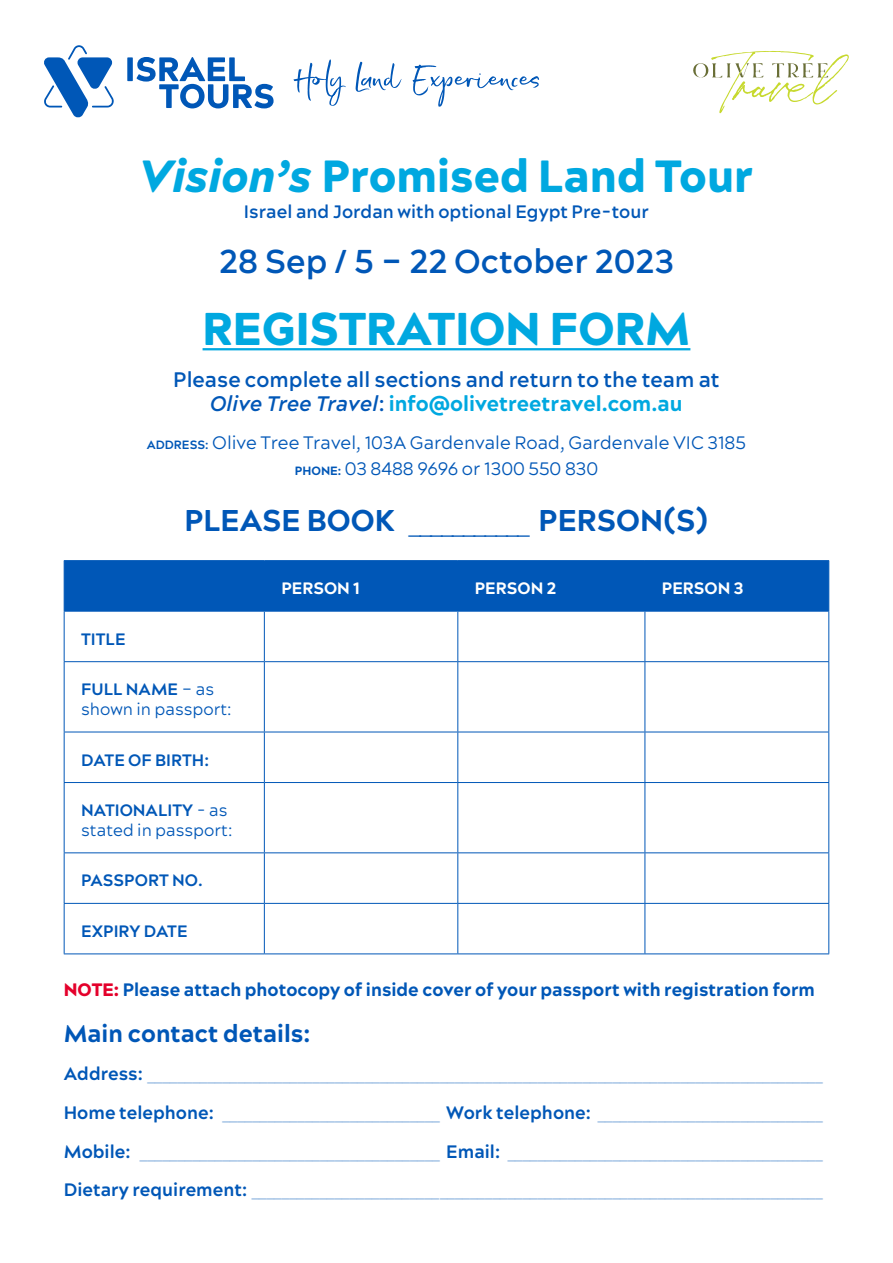
<style>
.page{position:relative;width:893px;height:1263px;background:#fff}
.page>*{position:absolute;margin:0;border:0;box-sizing:border-box;transform-origin:0 0}
.t1{font:900 45.9px "Acherus Grotesque";color:#00a8e0}
.t2{font:900 45px "Acherus Grotesque";color:#00a8e0}
.t3{font:600 33px "Acherus Grotesque";color:#0057b7}
.t4{font:800 30px "Acherus Grotesque";color:#0057b7}
.t5{font:800 24px "Acherus Grotesque";color:#0057b7}
.t6{font:600 21px/24px "Acherus Grotesque";color:#0057b7;text-align:center}
.t7{font:300 18px/38.5px "Acherus Grotesque";color:#80abdb;text-align:justify}
.t8{font:18px/25.8px "Acherus Grotesque";color:#0057b7;text-align:center}
.t9{font:800 18px "Acherus Grotesque";color:#0057b7}
.t10{font:600 18px "Acherus Grotesque";color:#0057b7}
.t11{font:16.5px/19.8px "Acherus Grotesque";color:#0057b7}
.t12{font:700 16.5px "Acherus Grotesque";color:#0057b7}
.t13{font:800 16.5px "Acherus Grotesque";color:#fff}
.s1{font-style:italic}
.s2{font-family:"Acherus Grotesque Sem Bd Ita";font-weight:400}
.s3{font-weight:800;color:#00a8e0}
.s4{font-weight:700;font-size:12px}
.s5{font-weight:800;font-size:12px}
.s6{font-weight:200}
.s7{font-weight:700}
.s8{font-weight:900;color:#e4002b}
.s9{font-weight:700;color:#0057b7}
</style>
<div class="page">
<svg style="left:44px;top:45px;width:230px;height:73px"></svg>
<svg style="left:294px;top:59px;width:245px;height:48px"></svg>
<svg style="left:693px;top:51px;width:156px;height:62px"></svg>
<hr style="left:203px;top:348px;width:487px;height:2px;background:#00a8e0">
<div style="left:65px;top:561px;width:763px;height:50px;background:#0057b7"></div>
<hr style="left:64px;top:560px;width:200px;height:1px;background:#0057b7">
<hr style="left:64px;top:561px;width:1px;height:50px;background:#0057b7">
<hr style="left:264px;top:560px;width:194px;height:1px;background:#0057b7">
<hr style="left:264px;top:561px;width:1px;height:50px;background:#0057b7">
<hr style="left:458px;top:560px;width:187px;height:1px;background:#0057b7">
<hr style="left:457px;top:561px;width:1px;height:50px;background:#0057b7">
<hr style="left:645px;top:560px;width:184px;height:1px;background:#0057b7">
<hr style="left:645px;top:561px;width:1px;height:50px;background:#0057b7">
<hr style="left:828px;top:561px;width:1px;height:50px;background:#0057b7">
<hr style="left:64px;top:611px;width:200px;height:1px;background:#0057b7">
<hr style="left:64px;top:611px;width:1px;height:50px;background:#0057b7">
<hr style="left:264px;top:611px;width:194px;height:1px;background:#0057b7">
<hr style="left:264px;top:611px;width:1px;height:50px;background:#0057b7">
<hr style="left:458px;top:611px;width:187px;height:1px;background:#0057b7">
<hr style="left:457px;top:611px;width:1px;height:50px;background:#0057b7">
<hr style="left:645px;top:611px;width:184px;height:1px;background:#0057b7">
<hr style="left:645px;top:611px;width:1px;height:50px;background:#0057b7">
<hr style="left:828px;top:611px;width:1px;height:50px;background:#0057b7">
<hr style="left:64px;top:661px;width:200px;height:1px;background:#0057b7">
<hr style="left:64px;top:662px;width:1px;height:70px;background:#0057b7">
<hr style="left:264px;top:661px;width:194px;height:1px;background:#0057b7">
<hr style="left:264px;top:662px;width:1px;height:70px;background:#0057b7">
<hr style="left:458px;top:661px;width:187px;height:1px;background:#0057b7">
<hr style="left:457px;top:662px;width:1px;height:70px;background:#0057b7">
<hr style="left:645px;top:661px;width:184px;height:1px;background:#0057b7">
<hr style="left:645px;top:662px;width:1px;height:70px;background:#0057b7">
<hr style="left:828px;top:662px;width:1px;height:70px;background:#0057b7">
<hr style="left:64px;top:732px;width:200px;height:1px;background:#0057b7">
<hr style="left:64px;top:732px;width:1px;height:50px;background:#0057b7">
<hr style="left:264px;top:732px;width:194px;height:1px;background:#0057b7">
<hr style="left:264px;top:732px;width:1px;height:50px;background:#0057b7">
<hr style="left:458px;top:732px;width:187px;height:1px;background:#0057b7">
<hr style="left:457px;top:732px;width:1px;height:50px;background:#0057b7">
<hr style="left:645px;top:732px;width:184px;height:1px;background:#0057b7">
<hr style="left:645px;top:732px;width:1px;height:50px;background:#0057b7">
<hr style="left:828px;top:732px;width:1px;height:50px;background:#0057b7">
<hr style="left:64px;top:782px;width:200px;height:1px;background:#0057b7">
<hr style="left:64px;top:783px;width:1px;height:69px;background:#0057b7">
<hr style="left:264px;top:782px;width:194px;height:1px;background:#0057b7">
<hr style="left:264px;top:783px;width:1px;height:69px;background:#0057b7">
<hr style="left:458px;top:782px;width:187px;height:1px;background:#0057b7">
<hr style="left:457px;top:783px;width:1px;height:69px;background:#0057b7">
<hr style="left:645px;top:782px;width:184px;height:1px;background:#0057b7">
<hr style="left:645px;top:783px;width:1px;height:69px;background:#0057b7">
<hr style="left:828px;top:783px;width:1px;height:69px;background:#0057b7">
<hr style="left:64px;top:852px;width:200px;height:1px;background:#0057b7">
<hr style="left:64px;top:853px;width:1px;height:50px;background:#0057b7">
<hr style="left:264px;top:852px;width:194px;height:1px;background:#0057b7">
<hr style="left:264px;top:853px;width:1px;height:50px;background:#0057b7">
<hr style="left:458px;top:852px;width:187px;height:1px;background:#0057b7">
<hr style="left:457px;top:853px;width:1px;height:50px;background:#0057b7">
<hr style="left:645px;top:852px;width:184px;height:1px;background:#0057b7">
<hr style="left:645px;top:853px;width:1px;height:50px;background:#0057b7">
<hr style="left:828px;top:853px;width:1px;height:50px;background:#0057b7">
<hr style="left:64px;top:903px;width:200px;height:1px;background:#0057b7">
<hr style="left:64px;top:904px;width:1px;height:49px;background:#0057b7">
<hr style="left:264px;top:903px;width:194px;height:1px;background:#0057b7">
<hr style="left:264px;top:904px;width:1px;height:49px;background:#0057b7">
<hr style="left:458px;top:903px;width:187px;height:1px;background:#0057b7">
<hr style="left:457px;top:904px;width:1px;height:49px;background:#0057b7">
<hr style="left:645px;top:903px;width:184px;height:1px;background:#0057b7">
<hr style="left:645px;top:904px;width:1px;height:49px;background:#0057b7">
<hr style="left:828px;top:904px;width:1px;height:49px;background:#0057b7">
<hr style="left:64px;top:953px;width:200px;height:1px;background:#0057b7">
<hr style="left:264px;top:953px;width:194px;height:1px;background:#0057b7">
<hr style="left:458px;top:953px;width:187px;height:1px;background:#0057b7">
<hr style="left:645px;top:953px;width:184px;height:1px;background:#0057b7">
<h2 class="t2" style="left:140px;top:147px;width:615px"><span class="s1">Vision’s</span> Promised Land Tour</h2>
<p class="t10" style="left:244px;top:200px;width:407px">Israel and Jordan with optional Egypt Pre-tour</p>
<h3 class="t3" style="left:219px;top:240px;width:456px">28 Sep / 5 – 22 October 2023</h3>
<h1 class="t1" style="left:203px;top:299px;width:489px">REGISTRATION FORM</h1>
<p class="t6" style="left:173px;top:367px;width:548px">Please complete all sections and return to the team at<br><span class="s2">Olive Tree Travel</span>: <span class="s3">info@olivetreetravel.com.au</span></p>
<p class="t8" style="left:147px;top:429px;width:601px"><span class="s4">ADDRESS:</span> Olive Tree Travel, 103A Gardenvale Road, Gardenvale VIC 3185<br><span class="s5">PHONE:</span> 03 8488 9696 or 1300 550 830</p>
<h3 class="t4" style="left:184px;top:501px;width:526px">PLEASE BOOK <span class="s6">___________</span> PERSON(S)</h3>
<p class="t12" style="left:81px;top:628px;width:46px">TITLE</p>
<p class="t11" style="left:81px;top:679px;width:152px"><span class="s7">FULL NAME</span> – as shown in passport:</p>
<p class="t12" style="left:81px;top:749px;width:129px">DATE OF BIRTH:</p>
<p class="t11" style="left:81px;top:800px;width:153px"><span class="s7">NATIONALITY</span> - as stated in passport:</p>
<p class="t12" style="left:81px;top:870px;width:123px">PASSPORT NO.</p>
<p class="t12" style="left:81px;top:920px;width:108px">EXPIRY DATE</p>
<p class="t13" style="left:281px;top:578px;width:80px">PERSON 1</p>
<p class="t13" style="left:475px;top:578px;width:83px">PERSON 2</p>
<p class="t13" style="left:662px;top:578px;width:83px">PERSON 3</p>
<p class="t9" style="left:64px;top:978px;width:753px"><span class="s8">NOTE:</span> Please attach photocopy of inside cover of your passport with registration form</p>
<h3 class="t5" style="left:64px;top:1018px;width:248px">Main contact details:</h3>
<p class="t7" style="left:64px;top:1054px;width:761px"><span class="s9">Address:</span> __________________________________________________________________________________________ <span class="s9">Home telephone:</span> _____________________________ <span class="s9">Work telephone:</span> ______________________________ <span class="s9">Mobile:</span> ________________________________________ <span class="s9">Email:</span> __________________________________________ <span class="s9">Dietary requirement:</span> ____________________________________________________________________________</p>
</div>
